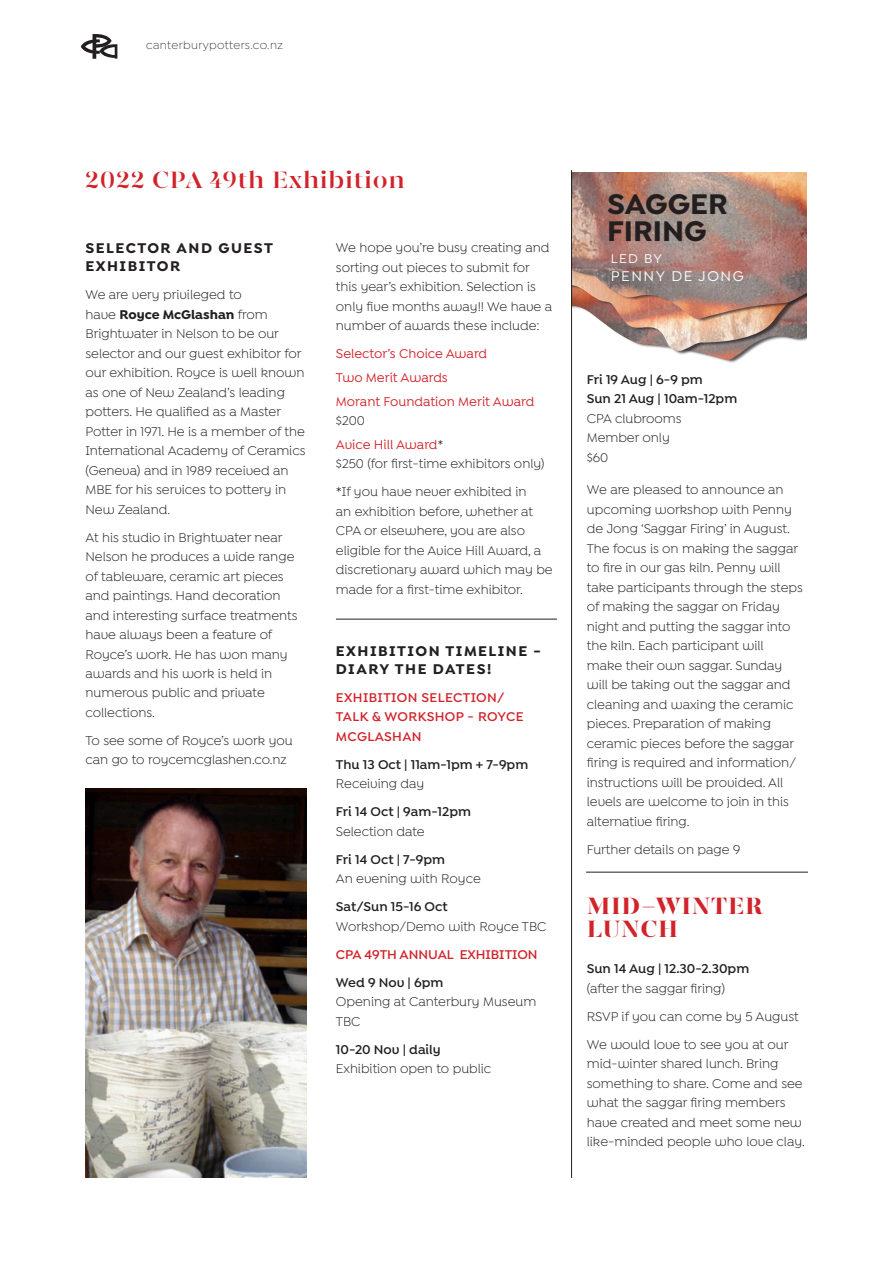
<style>
.page{position:relative;width:893px;height:1263px;background:#fff}
.page>*{position:absolute;margin:0;border:0;box-sizing:border-box;transform-origin:0 0}
.t1{font:700 30.3px/27px "Isidora Sans";color:#231f20}
.t2{font:700 24px "Gabriela Stencil";letter-spacing:.03em;color:#d1232a}
.t3{font:900 24px/22.5px "Gabriela Stencil";letter-spacing:.03em;color:#d1232a}
.t4{font:700 15px/18px "Isidora Sans Alt";letter-spacing:.1em;color:#231f20}
.t5{font:500 15px "Isidora Sans";letter-spacing:.1em;color:#fff}
.t6{font:13.5px/19.5px "Isidora Sans Alt";color:#231f20}
.t7{font:600 13.5px/19.5px "Isidora Sans Alt";color:#231f20}
.t8{font:500 13.5px/23.7px "Isidora Sans Alt";color:#d1232a}
.t9{font:600 13.5px/19.5px "Isidora Sans Alt";letter-spacing:.02em;color:#d1232a}
.t10{font:600 13.5px "Isidora Sans Alt";color:#d1232a}
.t11{font:500 13.5px "Isidora Sans";color:#fff}
.t12{font:300 12px "Isidora Sans";letter-spacing:.03em;color:#231f20}
.s1{font-weight:700}
.s2{font-weight:400;color:#231f20}
</style>
<div class="page">
<svg style="left:81px;top:34px;width:36px;height:25px"></svg>
<img style="left:572px;top:322px;width:235px;height:31px">
<img style="left:572px;top:171px;width:235px;height:150px">
<hr style="left:571px;top:170px;width:1px;height:1008px;background:#231f20">
<img style="left:85px;top:789px;width:221px;height:389px">
<hr style="left:336px;top:619px;width:221px;height:1px;background:#231f20">
<hr style="left:586px;top:872px;width:222px;height:1px;background:#231f20">
<p class="t12" style="left:146px;top:39px;width:138px">canterburypotters.co.nz</p>
<h2 class="t2" style="left:85px;top:165px;width:321px">2022 CPA 49th Exhibition</h2>
<p class="t4" style="left:85px;top:239px;width:189px">SELECTOR AND GUEST<br>EXHIBITOR</p>
<p class="t6" style="left:85px;top:285px;width:221px">We are very privileged to<br>have <span class="s1">Royce McGlashan</span> from<br>Brightwater in Nelson to be our selector and our guest exhibitor for our exhibition. Royce is well known as one of New Zealand’s leading potters. He qualified as a Master<br>Potter in 1971. He is a member of the<br>International Academy of Ceramics (Geneva) and in 1989 received an<br>MBE for his services to pottery in<br>New Zealand.</p>
<p class="t6" style="left:85px;top:527px;width:214px">At his studio in Brightwater near<br>Nelson he produces a wide range of tableware, ceramic art pieces and paintings. Hand decoration and interesting surface treatments have always been a feature of<br>Royce’s work. He has won many awards and his work is held in numerous public and private collections.</p>
<p class="t6" style="left:85px;top:731px;width:209px">To see some of Royce’s work you can go to roycemcglashen.co.nz</p>
<p class="t6" style="left:336px;top:238px;width:218px">We hope you’re busy creating and sorting out pieces to submit for this year’s exhibition. Selection is only five months away!! We have a number of awards these include:</p>
<p class="t8" style="left:336px;top:342px;width:200px">Selector’s Choice Award<br>Two Merit Awards<br>Morant Foundation Merit Award</p>
<p class="t8" style="left:336px;top:409px;width:109px"><span class="s2">$200<br></span>Avice Hill Award<span class="s2">*</span></p>
<p class="t6" style="left:336px;top:450px;width:210px;line-height:28px">$250 (for first-time exhibitors only) *If you have never exhibited in</p>
<p class="t6" style="left:336px;top:501px;width:218px">an exhibition before, whether at<br>CPA or elsewhere, you are also eligible for the Avice Hill Award, a discretionary award which may be made for a first-time exhibitor.</p>
<p class="t4" style="left:336px;top:642px;width:207px">EXHIBITION TIMELINE -<br>DIARY THE DATES!</p>
<p class="t9" style="left:336px;top:687px;width:189px">EXHIBITION SELECTION/<br>TALK &amp; WORKSHOP - ROYCE<br>MCGLASHAN</p>
<p class="t7" style="left:336px;top:754px;width:194px">Thu 13 Oct | 11am-1pm + 7-9pm</p>
<p class="t6" style="left:336px;top:774px;width:90px">Receiving day</p>
<p class="t7" style="left:336px;top:802px;width:137px">Fri 14 Oct | 9am-12pm</p>
<p class="t6" style="left:336px;top:821px;width:90px">Selection date</p>
<p class="t7" style="left:336px;top:849px;width:111px">Fri 14 Oct | 7-9pm</p>
<p class="t6" style="left:336px;top:869px;width:146px">An evening with Royce</p>
<p class="t7" style="left:336px;top:897px;width:113px">Sat/Sun 15-16 Oct</p>
<p class="t6" style="left:336px;top:916px;width:212px">Workshop/Demo with Royce TBC</p>
<p class="t10" style="left:336px;top:946px;width:203px">CPA 49TH ANNUAL EXHIBITION</p>
<p class="t7" style="left:336px;top:972px;width:109px">Wed 9 Nov | 6pm</p>
<p class="t6" style="left:336px;top:992px;width:202px">Opening at Canterbury Museum<br>TBC</p>
<p class="t7" style="left:336px;top:1039px;width:106px">10-20 Nov | daily</p>
<p class="t6" style="left:336px;top:1059px;width:157px">Exhibition open to public</p>
<h1 class="t1" style="left:607px;top:190px;width:122px">SAGGER<br>FIRING</h1>
<p class="t11" style="left:611px;top:251px;width:52px">LED BY</p>
<p class="t5" style="left:611px;top:267px;width:134px">PENNY DE JONG</p>
<p class="t7" style="left:587px;top:370px;width:152px">Fri 19 Aug | 6-9 pm<br>Sun 21 Aug | 10am-12pm</p>
<p class="t6" style="left:587px;top:409px;width:96px">CPA clubrooms<br>Member only $60</p>
<p class="t6" style="left:587px;top:480px;width:218px">We are pleased to announce an upcoming workshop with Penny de Jong ‘Saggar Firing’ in August.<br>The focus is on making the saggar to fire in our gas kiln. Penny will take participants through the steps of making the saggar on Friday night and putting the saggar into the kiln. Each participant will<br>make their own saggar. Sunday will be taking out the saggar and cleaning and waxing the ceramic pieces. Preparation of making ceramic pieces before the saggar firing is required and information/ instructions will be provided. All levels are welcome to join in this alternative firing.</p>
<p class="t6" style="left:587px;top:839px;width:155px">Further details on page 9</p>
<h2 class="t3" style="left:587px;top:895px;width:178px">MID-WINTER<br>LUNCH</h2>
<p class="t7" style="left:587px;top:959px;width:164px">Sun 14 Aug | 12.30-2.30pm</p>
<p class="t6" style="left:587px;top:974px;width:213px;line-height:28px">(after the saggar firing)<br>RSVP if you can come by 5 August<br>We would love to see you at our</p>
<p class="t6" style="left:587px;top:1054px;width:220px">mid-winter shared lunch. Bring something to share. Come and see what the saggar firing members have created and meet some new like-minded people who love clay.</p>
</div>
